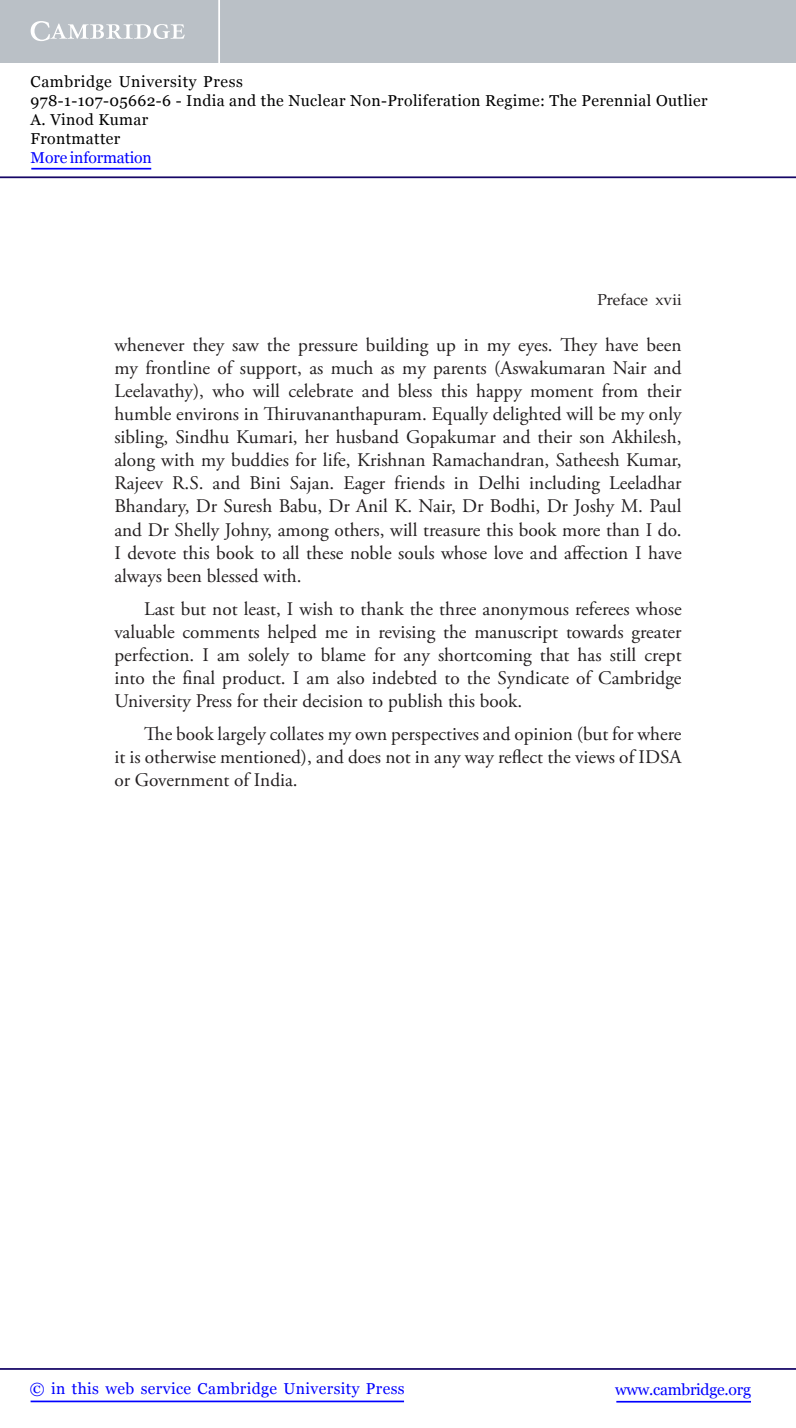
<style>
.page{position:relative;width:796px;height:1428px;background:#fff}
.page>*{position:absolute;margin:0;border:0;box-sizing:border-box;transform-origin:0 0}
.Para{font:19.25px/23.1px "Adobe Garamond Pro";color:#231f20;text-align:justify}
.t1{font:15.75px/18.9px "Georgia";letter-spacing:.025em;color:#000}
.t2{font:15.75px "Georgia";letter-spacing:.025em;color:#00f}
.t3{font:15.75px "Georgia";letter-spacing:-.015em;color:#00f}
.t4{font:15.75px "Georgia";letter-spacing:-.01em;color:#00f}
.t5{font:15.75px "Palatino LT Std";color:#231f20}
</style>
<div class="page">
<hr style="left:616px;top:1400px;width:135px;height:2px;background:#00f">
<hr style="left:0;top:1368px;width:796px;height:1px;background:#150666">
<hr style="left:31px;top:1400px;width:373px;height:2px;background:#00f">
<div style="left:0;top:0;width:796px;height:63px;background:#bac0c6"></div>
<svg style="left:31px;top:21px;width:154px;height:20px"></svg>
<hr style="left:218px;top:0;width:2px;height:63px;background:#fff">
<hr style="left:0;top:176px;width:796px;height:2px;background:#150666">
<hr style="left:31px;top:168px;width:120px;height:1px;background:#00f">
<p class="t1" style="left:31px;top:72px;width:678px">Cambridge University Press<br>978-1-107-05662-6 - India and the Nuclear Non-Proliferation Regime: The Perennial Outlier A. Vinod Kumar<br>Frontmatter</p>
<p class="t4" style="left:31px;top:148px;width:123px">More information</p>
<p class="t5" style="left:597px;top:291px;width:52px">Preface</p>
<p class="t5" style="left:655px;top:291px;width:28px">xvii</p>
<p class="Para" style="left:114px;top:334px;width:569px">whenever they saw the pressure building up in my eyes. They have been my frontline of support, as much as my parents (Aswakumaran Nair and Leelavathy), who will celebrate and bless this happy moment from their humble environs in Thiruvananthapuram. Equally delighted will be my only sibling, Sindhu Kumari, her husband Gopakumar and their son Akhilesh, along with my buddies for life, Krishnan Ramachandran, Satheesh Kumar, Rajeev R.S. and Bini Sajan. Eager friends in Delhi including Leeladhar Bhandary, Dr Suresh Babu, Dr Anil K. Nair, Dr Bodhi, Dr Joshy M. Paul and Dr Shelly Johny, among others, will treasure this book more than I do.<br>I devote this book to all these noble souls whose love and affection I have always been blessed with.</p>
<p class="Para" style="left:114px;top:598px;width:569px;text-indent:30px">Last but not least, I wish to thank the three anonymous referees whose valuable comments helped me in revising the manuscript towards greater perfection. I am solely to blame for any shortcoming that has still crept into the final product. I am also indebted to the Syndicate of Cambridge University Press for their decision to publish this book.</p>
<p class="Para" style="left:114px;top:723px;width:568px;text-indent:30px">The book largely collates my own perspectives and opinion (but for where it is otherwise mentioned), and does not in any way reflect the views of IDSA or Government of India.</p>
<p class="t2" style="left:30px;top:1379px;width:376px">© in this web service Cambridge University Press</p>
<p class="t3" style="left:615px;top:1380px;width:137px">www.cambridge.org</p>
</div>
